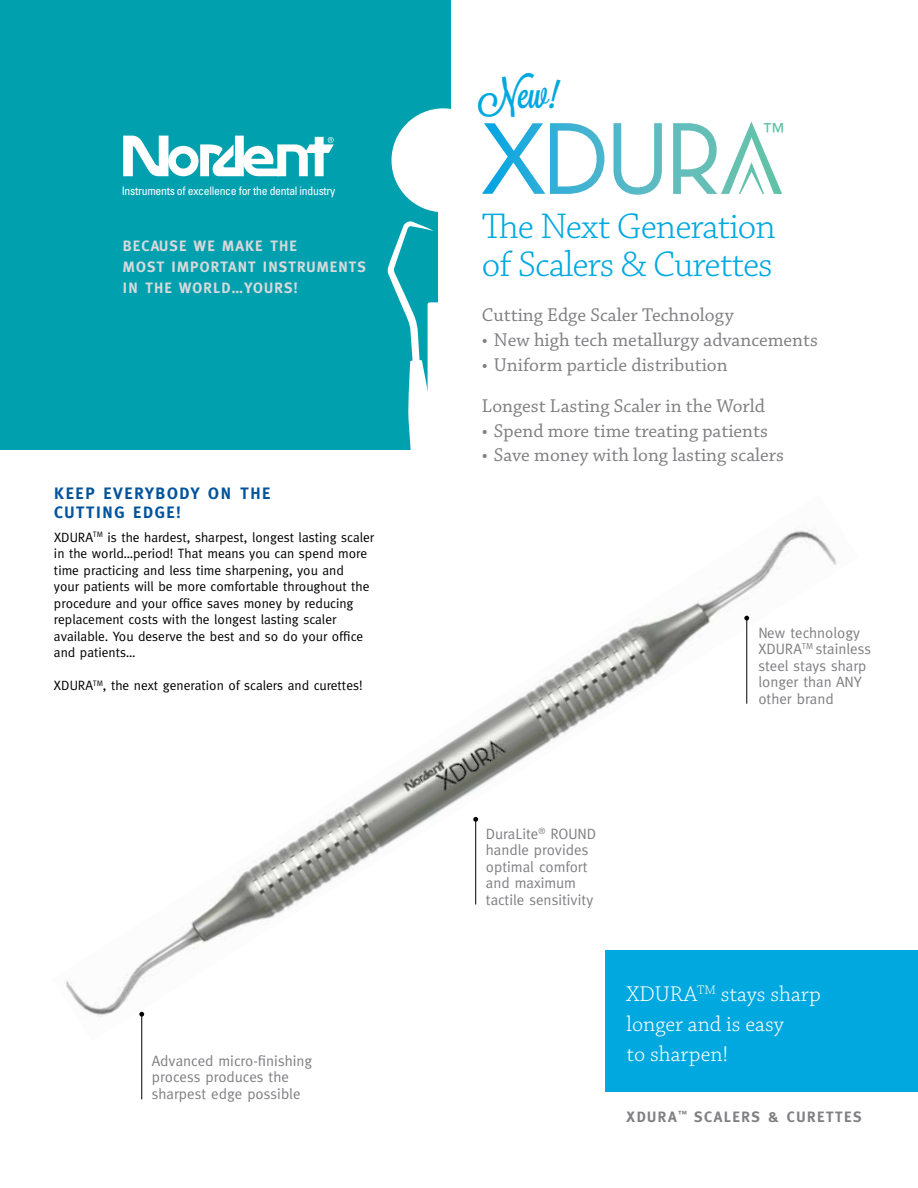
<style>
.page{position:relative;width:918px;height:1188px;background:#fff}
.page>*{position:absolute;margin:0;border:0;box-sizing:border-box;transform-origin:0 0}
.t1{font:39px "Lavanderia Sturdy";color:#00a8e0}
.t2{font:300 37.5px/37.5px "Chaparral Pro";letter-spacing:-.025em;color:#00a8e0}
.t3{font:300 22.5px/30px "Chaparral Pro";color:#fff}
.t4{font:22.2px "Helvetica Neue";color:#5ec2a5}
.t5{font:19.5px/40.5px "Chaparral Pro";color:#807f83}
.t6{font:700 16.5px/19.5px "Meta";letter-spacing:.1em;color:#00539b}
.t7{font:15px/16.5px "Meta";color:#807f83}
.t8{font:700 15px/21px "Meta";letter-spacing:.075em;color:#d8d9da}
.t9{font:700 15px "Meta";letter-spacing:.1em;color:#807f83}
.t10{font:13.5px/16.5px "Meta";color:#000}
.t11{font:condensed 11.7px "Univers LT Std";letter-spacing:-.025em;color:#fff}
</style>
<div class="page">
<img style="left:65px;top:530px;width:772px;height:512px">
<hr style="left:475px;top:818px;width:1px;height:87px;background:#000">
<svg style="left:473px;top:817px;width:5px;height:5px"></svg>
<hr style="left:746px;top:617px;width:1px;height:87px;background:#000">
<svg style="left:744px;top:616px;width:5px;height:5px"></svg>
<div style="left:0;top:0;width:450px;height:449px;background:#00a0af"></div>
<svg style="left:391px;top:108px;width:60px;height:104px"></svg>
<div style="left:438px;top:199px;width:14px;height:255px;background:#fff"></div>
<svg style="left:387px;top:221px;width:51px;height:229px"></svg>
<div style="left:606px;top:950px;width:312px;height:142px;background:#00a8e0"></div>
<hr style="left:141px;top:1013px;width:1px;height:86px;background:#000">
<svg style="left:139px;top:1012px;width:5px;height:5px"></svg>
<svg style="left:614px;top:123px;width:48px;height:72px"></svg>
<svg style="left:673px;top:122px;width:109px;height:72px"></svg>
<svg style="left:482px;top:123px;width:122px;height:71px"></svg>
<svg style="left:123px;top:136px;width:211px;height:40px"></svg>
<p class="t11" style="left:122px;top:183px;width:215px">Instruments of excellence for the dental industry</p>
<p class="t8" style="left:123px;top:236px;width:245px">BECAUSE WE MAKE THE<br>MOST IMPORTANT INSTRUMENTS<br>IN THE WORLD…YOURS!</p>
<p class="t6" style="left:54px;top:483px;width:218px">KEEP EVERYBODY ON THE<br>CUTTING EDGE!</p>
<p class="t10" style="left:54px;top:528px;width:322px">XDURA<sup>TM</sup> is the hardest, sharpest, longest lasting scaler in the world…period! That means you can spend more time practicing and less time sharpening, you and<br>your patients will be more comfortable throughout the procedure and your office saves money by reducing replacement costs with the longest lasting scaler available. You deserve the best and so do your office and patients…</p>
<p class="t10" style="left:54px;top:677px;width:310px">XDURA<sup>TM</sup>, the next generation of scalers and curettes!</p>
<p class="t7" style="left:152px;top:1052px;width:162px">Advanced micro-finishing process produces the sharpest edge possible</p>
<h1 class="t1" style="left:479px;top:72px;width:77px">New!</h1>
<h3 class="t4" style="left:762px;top:115px;width:24px">™</h3>
<h2 class="t2" style="left:482px;top:210px;width:295px">The Next Generation of Scalers &amp; Curettes</h2>
<h3 class="t5" style="left:482px;top:295px;width:253px">Cutting Edge Scaler Technology</h3>
<h3 class="t5" style="left:482px;top:321px;width:338px">• New high tech metallurgy advancements</h3>
<h3 class="t5" style="left:482px;top:346px;width:285px">• Uniform particle distribution<br>Longest Lasting Scaler in the World</h3>
<h3 class="t5" style="left:482px;top:412px;width:287px">• Spend more time treating patients</h3>
<h3 class="t5" style="left:482px;top:435px;width:303px">• Save money with long lasting scalers</h3>
<p class="t7" style="left:758px;top:624px;width:114px">New technology<br>XDURA<sup>TM</sup> stainless steel stays sharp longer than ANY other brand</p>
<p class="t7" style="left:486px;top:825px;width:112px">DuraLite<sup>®</sup> ROUND handle provides optimal comfort and maximum tactile sensitivity</p>
<h3 class="t3" style="left:627px;top:980px;width:196px">XDURA<sup>TM</sup> stays sharp longer and is easy<br>to sharpen!</h3>
<p class="t9" style="left:627px;top:1108px;width:237px">XDURA<sup>™</sup> SCALERS &amp; CURETTES</p>
</div>
